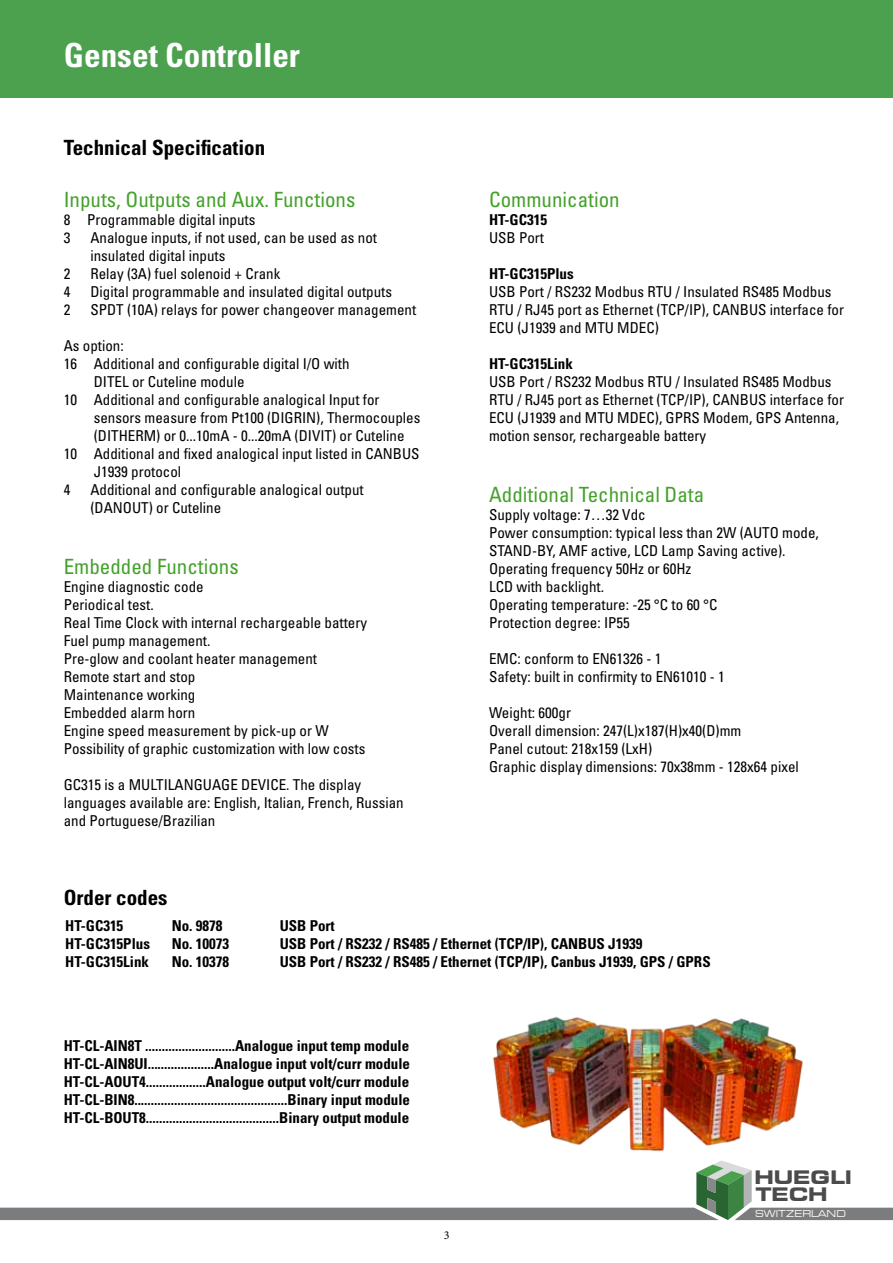
<style>
.page{position:relative;width:893px;height:1263px;background:#fff}
.page>*{position:absolute;margin:0;border:0;box-sizing:border-box;transform-origin:0 0}
.t1{font:700 condensed 33.15px "Univers LT Std";color:#fff}
.t2{font:condensed 21px "Univers LT Std";color:#44a12b}
.t3{font:700 condensed 21px "Univers LT Std";color:#000}
.t4{font:700 expanded 18.45px/17.9px "Square 721 BT";color:#4b4b4d}
.t5{font:condensed 15px/18px "Univers LT Std";color:#000}
.t6{font:700 condensed 15px/18px "Univers LT Std";color:#000;text-align:justify}
.t7{font:12px "Minion Pro";color:#000}
.t8{font:expanded 9.45px "Square 721 BT";color:#fff;scale:.96 1}
</style>
<div class="page">
<div style="left:0;top:0;width:893px;height:98px;background:#4ca14e"></div>
<svg style="left:0;top:1160px;width:893px;height:60px"></svg>
<img style="left:493px;top:1016px;width:310px;height:136px">
<h1 class="t1" style="left:64px;top:34px;width:238px">Genset Controller</h1>
<h2 class="t3" style="left:64px;top:134px;width:203px">Technical Specification</h2>
<h2 class="t2" style="left:64px;top:186px;width:293px">Inputs, Outputs and Aux. Functions</h2>
<p class="t5" style="left:64px;top:210px;width:193px">8 Programmable digital inputs<br>3</p>
<p class="t5" style="left:90px;top:228px;width:288px">Analogue inputs, if not used, can be used as not insulated digital inputs</p>
<p class="t5" style="left:64px;top:264px;width:8px">2</p>
<p class="t5" style="left:90px;top:264px;width:191px">Relay (3A) fuel solenoid + Crank</p>
<p class="t5" style="left:64px;top:282px;width:8px">4</p>
<p class="t5" style="left:90px;top:282px;width:303px">Digital programmable and insulated digital outputs</p>
<p class="t5" style="left:64px;top:300px;width:8px">2</p>
<p class="t5" style="left:90px;top:300px;width:327px">SPDT (10A) relays for power changeover management</p>
<p class="t5" style="left:64px;top:336px;width:61px">As option:</p>
<p class="t5" style="left:64px;top:354px;width:287px">16 Additional and configurable digital I/O with</p>
<p class="t5" style="left:94px;top:372px;width:152px">DITEL or Cuteline module</p>
<p class="t5" style="left:64px;top:390px;width:317px">10 Additional and configurable analogical Input for</p>
<p class="t5" style="left:94px;top:408px;width:328px">sensors measure from Pt100 (DIGRIN), Thermocouples</p>
<p class="t5" style="left:94px;top:426px;width:312px">(DITHERM) or 0...10mA - 0...20mA (DIVIT) or Cuteline</p>
<p class="t5" style="left:64px;top:444px;width:357px">10 Additional and fixed analogical input listed in CANBUS</p>
<p class="t5" style="left:94px;top:462px;width:89px">J1939 protocol</p>
<p class="t5" style="left:64px;top:480px;width:8px">4</p>
<p class="t5" style="left:90px;top:480px;width:275px">Additional and configurable analogical output (DANOUT) or Cuteline</p>
<h2 class="t2" style="left:64px;top:553px;width:176px">Embedded Functions</h2>
<p class="t5" style="left:64px;top:577px;width:305px">Engine diagnostic code<br>Periodical test.<br>Real Time Clock with internal rechargeable battery<br>Fuel pump management.<br>Pre-glow and coolant heater management<br>Remote start and stop<br>Maintenance working<br>Embedded alarm horn<br>Engine speed measurement by pick-up or W<br>Possibility of graphic customization with low costs</p>
<p class="t5" style="left:64px;top:775px;width:341px">GC315 is a MULTILANGUAGE DEVICE. The display languages available are: English, Italian, French, Russian and Portuguese/Brazilian</p>
<h2 class="t3" style="left:64px;top:884px;width:105px">Order codes</h2>
<h2 class="t2" style="left:489px;top:186px;width:132px">Communication</h2>
<p class="t6" style="left:489px;top:210px;width:60px">HT-GC315</p>
<p class="t5" style="left:489px;top:228px;width:57px">USB Port</p>
<p class="t6" style="left:489px;top:264px;width:86px">HT-GC315Plus</p>
<p class="t5" style="left:489px;top:282px;width:357px">USB Port / RS232 Modbus RTU / Insulated RS485 Modbus<br>RTU / RJ45 port as Ethernet (TCP/IP), CANBUS interface for<br>ECU (J1939 and MTU MDEC)</p>
<p class="t6" style="left:489px;top:354px;width:85px">HT-GC315Link</p>
<p class="t5" style="left:489px;top:372px;width:357px">USB Port / RS232 Modbus RTU / Insulated RS485 Modbus RTU / RJ45 port as Ethernet (TCP/IP), CANBUS interface for ECU (J1939 and MTU MDEC), GPRS Modem, GPS Antenna, motion sensor, rechargeable battery</p>
<h2 class="t2" style="left:489px;top:481px;width:217px">Additional Technical Data</h2>
<p class="t5" style="left:489px;top:505px;width:331px">Supply voltage: 7…32 Vdc<br>Power consumption: typical less than 2W (AUTO mode, STAND-BY, AMF active, LCD Lamp Saving active).<br>Operating frequency 50Hz or 60Hz<br>LCD with backlight.<br>Operating temperature: -25 °C to 60 °C<br>Protection degree: IP55</p>
<p class="t5" style="left:489px;top:649px;width:237px">EMC: conform to EN61326 - 1<br>Safety: built in confirmity to EN61010 - 1</p>
<p class="t5" style="left:489px;top:703px;width:311px">Weight: 600gr<br>Overall dimension: 247(L)x187(H)x40(D)mm<br>Panel cutout: 218x159 (LxH)<br>Graphic display dimensions: 70x38mm - 128x64 pixel</p>
<p class="t6" style="left:65px;top:917px;width:60px">HT-GC315</p>
<p class="t6" style="left:172px;top:917px;width:52px">No. 9878</p>
<p class="t6" style="left:280px;top:917px;width:57px">USB Port</p>
<p class="t6" style="left:65px;top:935px;width:86px">HT-GC315Plus</p>
<p class="t6" style="left:172px;top:935px;width:59px">No. 10073</p>
<p class="t6" style="left:280px;top:935px;width:364px">USB Port / RS232 / RS485 / Ethernet (TCP/IP), CANBUS J1939</p>
<p class="t6" style="left:65px;top:953px;width:85px">HT-GC315Link</p>
<p class="t6" style="left:172px;top:953px;width:59px">No. 10378</p>
<p class="t6" style="left:280px;top:953px;width:432px">USB Port / RS232 / RS485 / Ethernet (TCP/IP), Canbus J1939, GPS / GPRS</p>
<p class="t6" style="left:64px;top:1037px;width:348px">HT-CL-AIN8T ...........................Analogue input temp module HT-CL-AIN8UI....................Analogue input volt/curr module HT-CL-AOUT4..................Analogue output volt/curr module HT-CL-BIN8..............................................Binary input module HT-CL-BOUT8........................................Binary output module</p>
<p class="t7" style="left:444px;top:1227px;width:7px">3</p>
<p class="t4" style="left:754px;top:1168px;width:99px">HUEGLI<br>TECH</p>
<p class="t8" style="left:755px;top:1208px;width:96px">SWITZERLAND</p>
</div>
